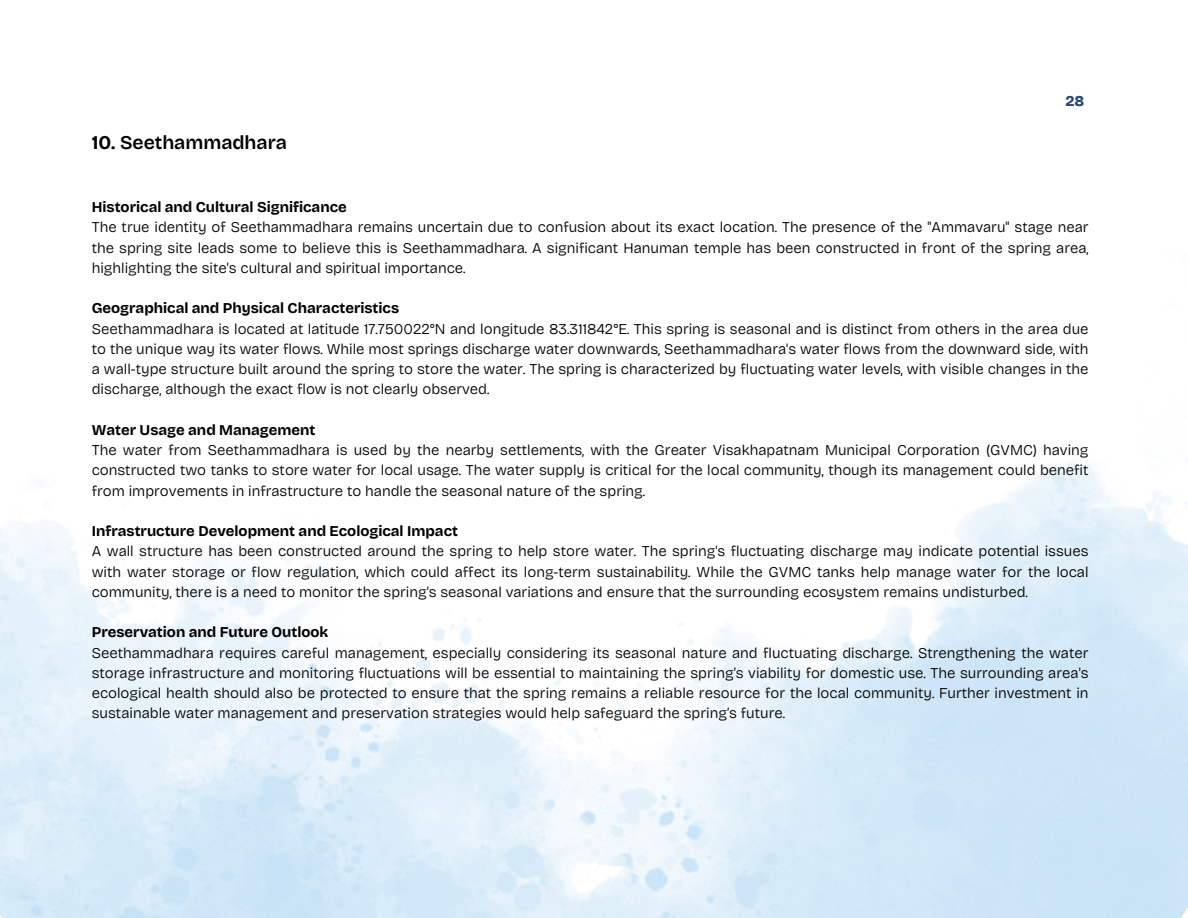
<style>
.page{position:relative;width:1188px;height:918px;background:#fff}
.page>*{position:absolute;margin:0;border:0;box-sizing:border-box;transform-origin:0 0}
.t1{font:600 19.5px "Bricolage Grotesque";color:#000}
.t2{font:300 15px/20.2px "Bricolage Grotesque";color:#000;text-align:justify}
.t3{font:700 15px "Bricolage Grotesque";color:#000}
.t4{font:800 15px "Bricolage Grotesque";color:#294670}
.s1{font-weight:700}
</style>
<div class="page">
<h1 class="t1" style="left:92px;top:131px;width:197px"><span class="s1">10</span>. Seethammadhara</h1>
<p class="t4" style="left:1066px;top:92px;width:20px">28</p>
<p class="t3" style="left:92px;top:198px;width:257px">Historical and Cultural Significance</p>
<p class="t2" style="left:92px;top:217px;width:998px">The true identity of Seethammadhara remains uncertain due to confusion about its exact location. The presence of the "Ammavaru" stage near the spring site leads some to believe this is Seethammadhara. A significant Hanuman temple has been constructed in front of the spring area, highlighting the site's cultural and spiritual importance.</p>
<p class="t3" style="left:92px;top:299px;width:309px">Geographical and Physical Characteristics</p>
<p class="t2" style="left:92px;top:318px;width:998px">Seethammadhara is located at latitude 17.750022°N and longitude 83.311842°E. This spring is seasonal and is distinct from others in the area due to the unique way its water flows. While most springs discharge water downwards, Seethammadhara's water flows from the downward side, with a wall-type structure built around the spring to store the water. The spring is characterized by fluctuating water levels, with visible changes in the discharge, although the exact flow is not clearly observed.</p>
<p class="t3" style="left:92px;top:421px;width:225px">Water Usage and Management</p>
<p class="t2" style="left:92px;top:440px;width:998px">The water from Seethammadhara is used by the nearby settlements, with the Greater Visakhapatnam Municipal Corporation (GVMC) having constructed two tanks to store water for local usage. The water supply is critical for the local community, though its management could benefit from improvements in infrastructure to handle the seasonal nature of the spring.</p>
<p class="t3" style="left:92px;top:522px;width:368px">Infrastructure Development and Ecological Impact</p>
<p class="t2" style="left:92px;top:541px;width:998px">A wall structure has been constructed around the spring to help store water. The spring's fluctuating discharge may indicate potential issues with water storage or flow regulation, which could affect its long-term sustainability. While the GVMC tanks help manage water for the local community, there is a need to monitor the spring's seasonal variations and ensure that the surrounding ecosystem remains undisturbed.</p>
<p class="t3" style="left:92px;top:623px;width:238px">Preservation and Future Outlook</p>
<p class="t2" style="left:92px;top:642px;width:998px">Seethammadhara requires careful management, especially considering its seasonal nature and fluctuating discharge. Strengthening the water storage infrastructure and monitoring fluctuations will be essential to maintaining the spring’s viability for domestic use. The surrounding area's ecological health should also be protected to ensure that the spring remains a reliable resource for the local community. Further investment in sustainable water management and preservation strategies would help safeguard the spring’s future.</p>
</div>
